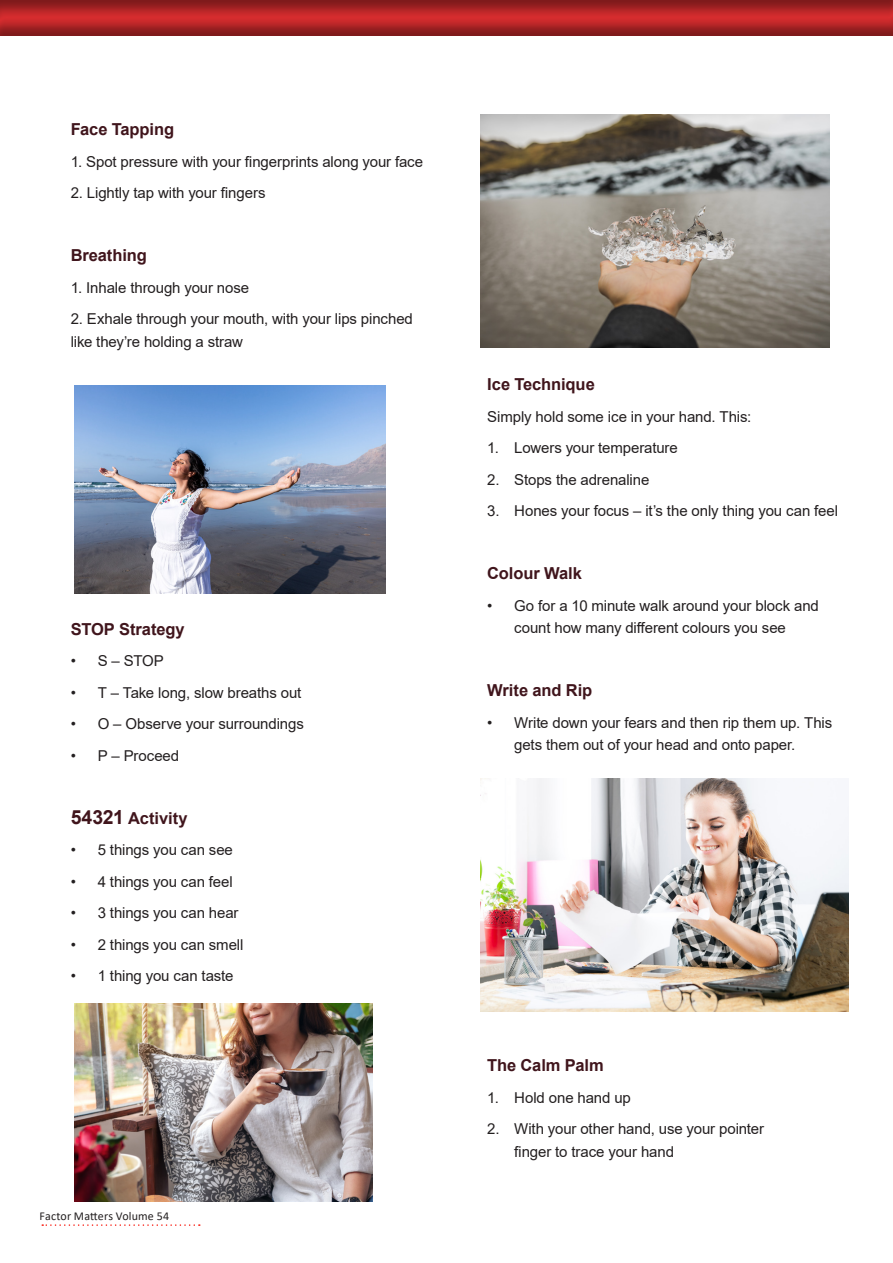
<style>
.page{position:relative;width:893px;height:1263px;background:#fff}
.page>*{position:absolute;margin:0;border:0;box-sizing:border-box;transform-origin:0 0}
.t1{font:700 16.5px "Arial";letter-spacing:-.005em;color:#40151c}
.t2{font:15px/22.5px "Arial";letter-spacing:-.005em;color:#231f20}
.t3{font:12px "Calibri";letter-spacing:.01em;color:#231f20}
.s1{font-size:19.5px}
</style>
<div class="page">
<svg style="left:42px;top:1224px;width:158px;height:2px"></svg>
<div style="left:0;top:0;width:893px;height:36px;background:#231f20;opacity:.5"></div>
<img style="left:74px;top:386px;width:311px;height:207px">
<img style="left:74px;top:1004px;width:299px;height:197px">
<img style="left:481px;top:115px;width:348px;height:233px">
<img style="left:481px;top:778px;width:367px;height:233px">
<p class="t1" style="left:71px;top:118px;width:105px">Face Tapping</p>
<p class="t2" style="left:71px;top:150px;width:354px">1. Spot pressure with your fingerprints along your face</p>
<p class="t2" style="left:71px;top:181px;width:196px">2. Lightly tap with your fingers</p>
<p class="t1" style="left:71px;top:244px;width:78px">Breathing</p>
<p class="t2" style="left:71px;top:276px;width:180px">1. Inhale through your nose</p>
<p class="t2" style="left:71px;top:307px;width:344px">2. Exhale through your mouth, with your lips pinched like they’re holding a straw</p>
<p class="t1" style="left:71px;top:617px;width:116px">STOP Strategy</p>
<p class="t2" style="left:71px;top:649px;width:95px">• S – STOP</p>
<p class="t2" style="left:71px;top:681px;width:232px">• T – Take long, slow breaths out</p>
<p class="t2" style="left:71px;top:712px;width:235px">• O – Observe your surroundings</p>
<p class="t2" style="left:71px;top:744px;width:110px">• P – Proceed</p>
<p class="t1" style="left:71px;top:806px;width:118px"><span class="s1">54321</span> Activity</p>
<p class="t2" style="left:71px;top:838px;width:164px">• 5 things you can see</p>
<p class="t2" style="left:71px;top:870px;width:164px">• 4 things you can feel</p>
<p class="t2" style="left:71px;top:901px;width:169px">• 3 things you can hear</p>
<p class="t2" style="left:71px;top:933px;width:174px">• 2 things you can smell</p>
<p class="t2" style="left:71px;top:964px;width:164px">• 1 thing you can taste</p>
<p class="t3" style="left:40px;top:1208px;width:131px">Factor Matters Volume 54</p>
<p class="t1" style="left:487px;top:373px;width:109px">Ice Technique</p>
<p class="t2" style="left:487px;top:405px;width:266px">Simply hold some ice in your hand. This:</p>
<p class="t2" style="left:487px;top:436px;width:192px">1. Lowers your temperature</p>
<p class="t2" style="left:487px;top:468px;width:164px">2. Stops the adrenaline</p>
<p class="t2" style="left:487px;top:499px;width:352px">3. Hones your focus – it’s the only thing you can feel</p>
<p class="t1" style="left:487px;top:562px;width:96px">Colour Walk</p>
<p class="t2" style="left:487px;top:594px;width:333px;text-align:center">• Go for a 10 minute walk around your block and count how many different colours you see</p>
<p class="t1" style="left:487px;top:679px;width:106px">Write and Rip</p>
<p class="t2" style="left:514px;top:711px;width:320px;text-indent:-27px">• Write down your fears and then rip them up. This gets them out of your head and onto paper.</p>
<p class="t1" style="left:487px;top:1054px;width:118px">The Calm Palm</p>
<p class="t2" style="left:487px;top:1086px;width:145px">1. Hold one hand up</p>
<p class="t2" style="left:514px;top:1118px;width:251px;text-indent:-27px">2. With your other hand, use your pointer finger to trace your hand</p>
</div>
